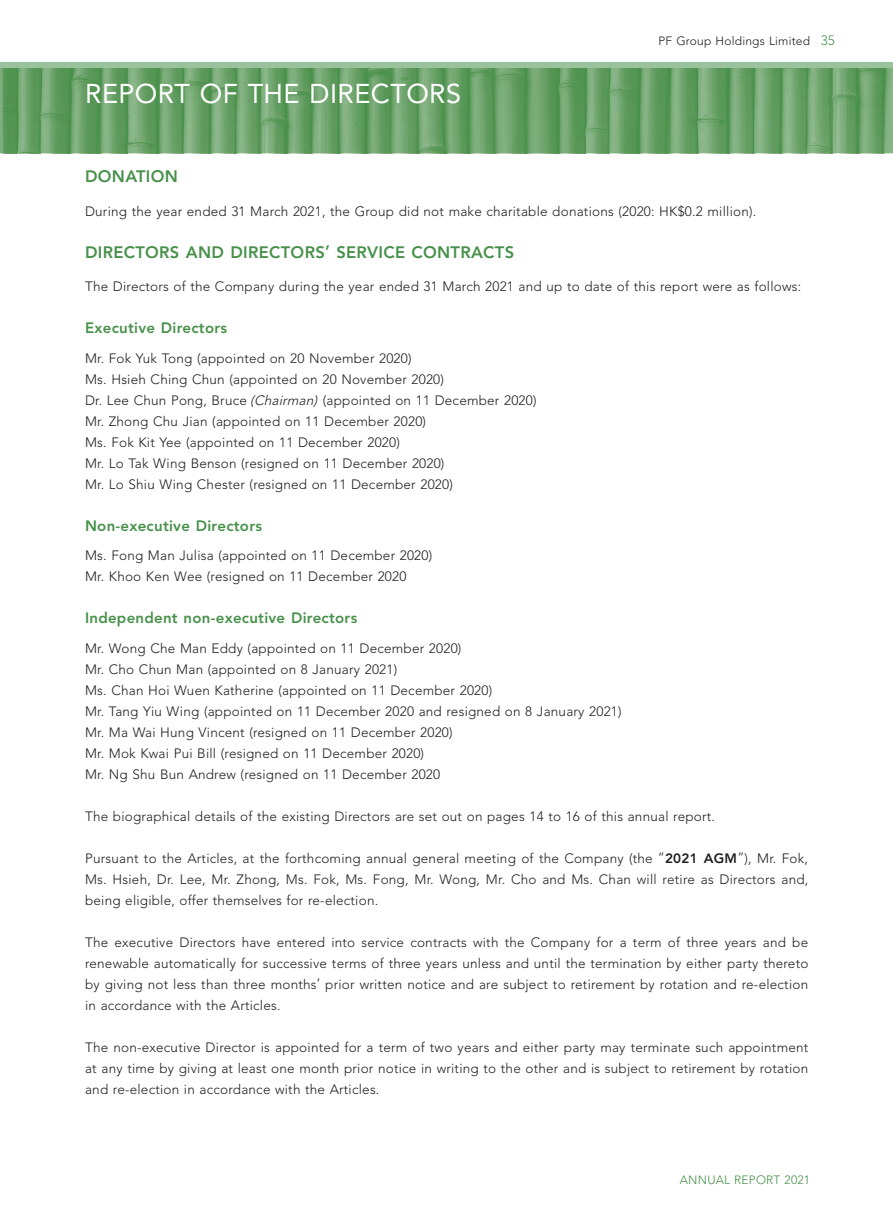
<style>
.page{position:relative;width:893px;height:1212px;background:#fff}
.page>*{position:absolute;margin:0;border:0;box-sizing:border-box;transform-origin:0 0}
.t1{font:27px "Avenir LT Std";letter-spacing:.015em;color:#fff}
.t2{font:800 16.5px "Avenir LT Std";letter-spacing:.02em;color:#48914b}
.t3{font:800 15px "Avenir LT Std";letter-spacing:.02em;color:#48914b}
.t4{font:300 13.5px/21px "Avenir LT Std";letter-spacing:.015em;color:#231f20}
.t5{font:300 13.5px "Avenir LT Std";color:#48914b}
.t6{font:300 12px "Avenir LT Std";letter-spacing:.015em;color:#231f20}
.t7{font:300 12px "Avenir LT Std";letter-spacing:.015em;color:#48914b}
.s1{font-style:italic}
.s2{font-weight:800}
</style>
<div class="page">
<hr style="left:0;top:63px;width:2px;height:90px;background:#48914b">
<svg style="left:2px;top:63px;width:891px;height:90px;background:#6ca36b"></svg>
<h1 class="t1" style="left:85px;top:78px;width:378px">REPORT OF THE DIRECTORS</h1>
<p class="t6" style="left:658px;top:34px;width:153px">PF Group Holdings Limited</p>
<p class="t5" style="left:821px;top:33px;width:16px">35</p>
<p class="t2" style="left:85px;top:166px;width:94px">DONATION</p>
<p class="t4" style="left:85px;top:200px;width:673px">During the year ended 31 March 2021, the Group did not make charitable donations (2020: HK$0.2 million).</p>
<p class="t2" style="left:85px;top:242px;width:431px">DIRECTORS AND DIRECTORS’ SERVICE CONTRACTS</p>
<p class="t4" style="left:85px;top:276px;width:718px">The Directors of the Company during the year ended 31 March 2021 and up to date of this report were as follows:</p>
<p class="t3" style="left:85px;top:319px;width:144px">Executive Directors</p>
<p class="t4" style="left:85px;top:348px;width:453px">Mr. Fok Yuk Tong (appointed on 20 November 2020)<br>Ms. Hsieh Ching Chun (appointed on 20 November 2020)<br>Dr. Lee Chun Pong, Bruce <span class="s1">(Chairman)</span> (appointed on 11 December 2020)<br>Mr. Zhong Chu Jian (appointed on 11 December 2020)<br>Ms. Fok Kit Yee (appointed on 11 December 2020)<br>Mr. Lo Tak Wing Benson (resigned on 11 December 2020)<br>Mr. Lo Shiu Wing Chester (resigned on 11 December 2020)</p>
<p class="t3" style="left:85px;top:517px;width:179px">Non-executive Directors</p>
<p class="t4" style="left:85px;top:545px;width:349px">Ms. Fong Man Julisa (appointed on 11 December 2020)<br>Mr. Khoo Ken Wee (resigned on 11 December 2020</p>
<p class="t3" style="left:85px;top:609px;width:274px">Independent non-executive Directors</p>
<p class="t4" style="left:85px;top:638px;width:538px">Mr. Wong Che Man Eddy (appointed on 11 December 2020)<br>Mr. Cho Chun Man (appointed on 8 January 2021)<br>Ms. Chan Hoi Wuen Katherine (appointed on 11 December 2020)<br>Mr. Tang Yiu Wing (appointed on 11 December 2020 and resigned on 8 January 2021)<br>Mr. Ma Wai Hung Vincent (resigned on 11 December 2020)<br>Mr. Mok Kwai Pui Bill (resigned on 11 December 2020)<br>Mr. Ng Shu Bun Andrew (resigned on 11 December 2020</p>
<p class="t4" style="left:85px;top:806px;width:631px">The biographical details of the existing Directors are set out on pages 14 to 16 of this annual report.</p>
<p class="t4" style="left:85px;top:848px;width:725px;text-align:justify">Pursuant to the Articles, at the forthcoming annual general meeting of the Company (the “<span class="s2">2021 AGM</span>”), Mr. Fok, Ms. Hsieh, Dr. Lee, Mr. Zhong, Ms. Fok, Ms. Fong, Mr. Wong, Mr. Cho and Ms. Chan will retire as Directors and, being eligible, offer themselves for re-election.</p>
<p class="t4" style="left:85px;top:932px;width:725px;text-align:justify">The executive Directors have entered into service contracts with the Company for a term of three years and be renewable automatically for successive terms of three years unless and until the termination by either party thereto by giving not less than three months’ prior written notice and are subject to retirement by rotation and re-election in accordance with the Articles.</p>
<p class="t4" style="left:85px;top:1037px;width:725px;text-align:justify">The non-executive Director is appointed for a term of two years and either party may terminate such appointment at any time by giving at least one month prior notice in writing to the other and is subject to retirement by rotation and re-election in accordance with the Articles.</p>
<p class="t7" style="left:680px;top:1172px;width:132px">ANNUAL REPORT 2021</p>
</div>
